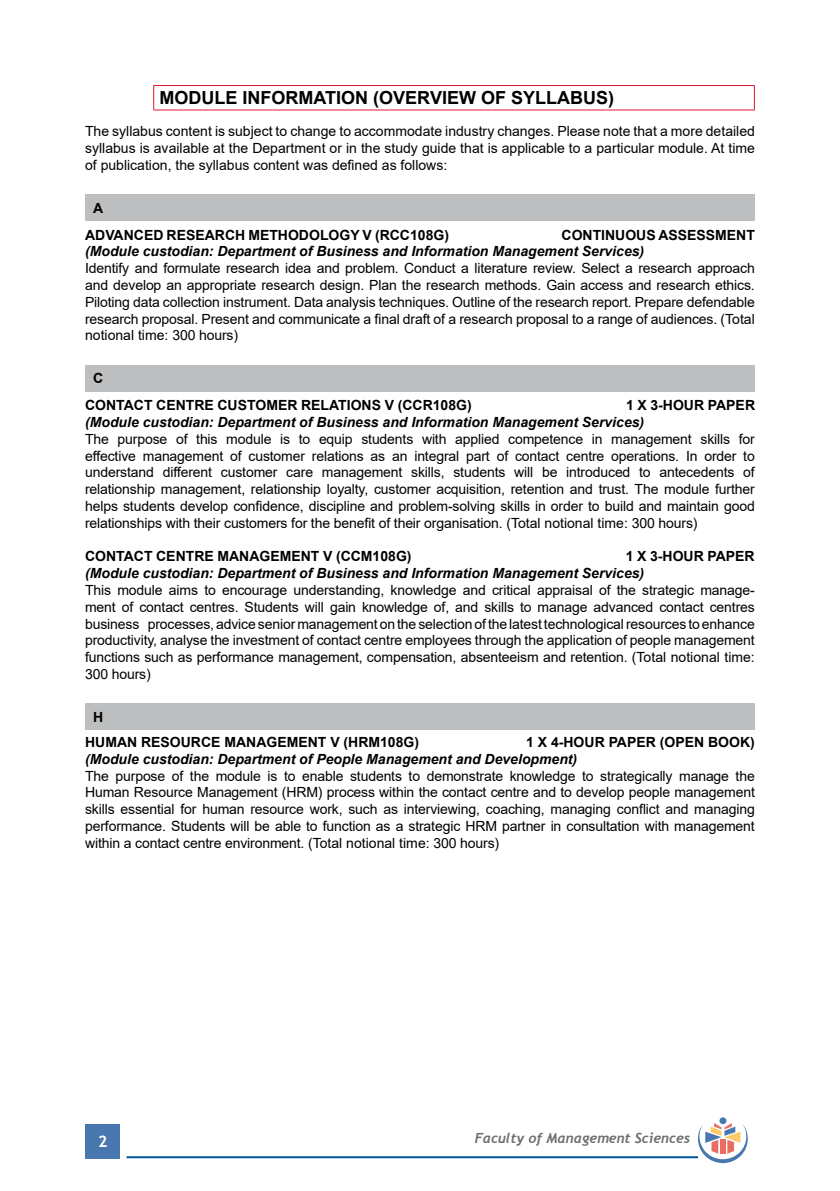
<style>
.page{position:relative;width:840px;height:1191px;background:#fff}
.page>*{position:absolute;margin:0;border:0;box-sizing:border-box;transform-origin:0 0}
.t1{font:700 18px "Arial";color:#000}
.t2{font:700 16px "Trebuchet MS";color:#fff}
.t3{font:14px/16.8px "Arial";letter-spacing:-.01em;color:#000;text-align:justify}
.t4{font:italic 700 14px "Arial";color:#000}
.t5{font:700 14px/26.8px "Arial";color:#000}
.t6{font:italic 700 14px "Trebuchet";color:#6d6e71}
</style>
<div class="page">
<div style="left:86px;top:1124px;width:34px;height:34px;background:#4777ae"></div>
<hr style="left:126px;top:1156px;width:571px;height:2px;background:#005596">
<div style="left:719px;top:1117px;width:7px;height:7px;background:#4777ae;border-radius:50%"></div>
<svg style="left:697px;top:1123px;width:50px;height:40px"></svg>
<hr style="left:153px;top:85px;width:601px;height:1px;background:#e31837">
<svg style="left:153px;top:86px;width:1px;height:23px"></svg>
<svg style="left:753px;top:86px;width:1px;height:23px"></svg>
<hr style="left:153px;top:109px;width:601px;height:1px;background:#e31837">
<div style="left:85px;top:194px;width:669px;height:27px;background:#bcbec0"></div>
<div style="left:85px;top:365px;width:669px;height:26px;background:#bcbec0"></div>
<div style="left:85px;top:704px;width:669px;height:26px;background:#bcbec0"></div>
<p class="t1" style="left:159px;top:85px;width:456px">MODULE INFORMATION (OVERVIEW OF SYLLABUS)</p>
<p class="t3" style="left:85px;top:123px;width:671px">The syllabus content is subject to change to accommodate industry changes. Please note that a more detailed syllabus is available at the Department or in the study guide that is applicable to a particular module. At time of publication, the syllabus content was defined as follows:</p>
<p class="t5" style="left:85px;top:194px;width:365px;text-indent:8px">A<br>ADVANCED RESEARCH METHODOLOGY V (RCC108G)</p>
<p class="t5" style="left:561px;top:221px;width:195px">CONTINUOUS ASSESSMENT</p>
<p class="t4" style="left:85px;top:242px;width:560px">(Module custodian: Department of Business and Information Management Services)</p>
<p class="t3" style="left:85px;top:260px;width:671px">Identify and formulate research idea and problem. Conduct a literature review. Select a research approach and develop an appropriate research design. Plan the research methods. Gain access and research ethics.<br>Piloting data collection instrument. Data analysis techniques. Outline of the research report. Prepare defendable research proposal. Present and communicate a final draft of a research proposal to a range of audiences. (Total notional time: 300 hours)</p>
<p class="t5" style="left:85px;top:365px;width:388px;text-indent:8px">C<br>CONTACT CENTRE CUSTOMER RELATIONS V (CCR108G)</p>
<p class="t5" style="left:625px;top:392px;width:130px">1 X 3-HOUR PAPER</p>
<p class="t4" style="left:85px;top:413px;width:560px">(Module custodian: Department of Business and Information Management Services)</p>
<p class="t3" style="left:85px;top:430px;width:671px">The purpose of this module is to equip students with applied competence in management skills for effective management of customer relations as an integral part of contact centre operations. In order to understand different customer care management skills, students will be introduced to antecedents of relationship management, relationship loyalty, customer acquisition, retention and trust. The module further helps students develop confidence, discipline and problem-solving skills in order to build and maintain good relationships with their customers for the benefit of their organisation. (Total notional time: 300 hours)</p>
<p class="t5" style="left:85px;top:543px;width:328px">CONTACT CENTRE MANAGEMENT V (CCM108G)</p>
<p class="t5" style="left:625px;top:543px;width:130px">1 X 3-HOUR PAPER</p>
<p class="t4" style="left:85px;top:564px;width:560px">(Module custodian: Department of Business and Information Management Services)</p>
<p class="t3" style="left:85px;top:581px;width:671px">This module aims to encourage understanding, knowledge and critical appraisal of the strategic manage&shy;ment of contact centres. Students will gain knowledge of, and skills to manage advanced contact centres business processes, advice senior management on the selection of the latest technological resources to enhance productivity, analyse the investment of contact centre employees through the application of people management functions such as performance management, compensation, absenteeism and retention. (Total notional time:<br>300 hours)</p>
<p class="t5" style="left:85px;top:705px;width:335px;line-height:24.8px;text-indent:8px">H<br>HUMAN RESOURCE MANAGEMENT V (HRM108G)</p>
<p class="t5" style="left:526px;top:728px;width:230px">1 X 4-HOUR PAPER (OPEN BOOK)</p>
<p class="t4" style="left:85px;top:749px;width:493px">(Module custodian: Department of People Management and Development)</p>
<p class="t3" style="left:85px;top:767px;width:671px">The purpose of the module is to enable students to demonstrate knowledge to strategically manage the Human Resource Management (HRM) process within the contact centre and to develop people management skills essential for human resource work, such as interviewing, coaching, managing conflict and managing performance. Students will be able to function as a strategic HRM partner in consultation with management within a contact centre environment. (Total notional time: 300 hours)</p>
<p class="t2" style="left:98px;top:1131px;width:11px">2</p>
<p class="t6" style="left:474px;top:1129px;width:217px">Faculty of Management Sciences</p>
</div>
